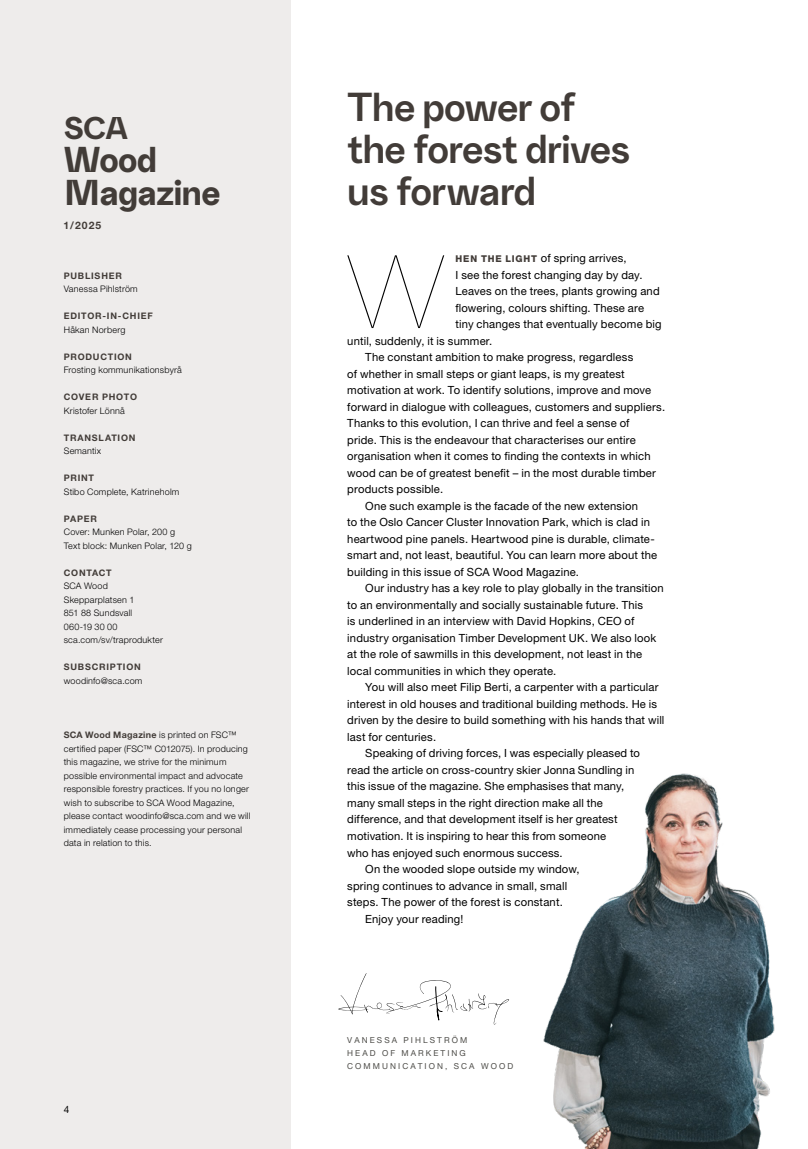
<style>
.page{position:relative;width:808px;height:1149px;background:#fff}
.page>*{position:absolute;margin:0;border:0;box-sizing:border-box;transform-origin:0 0}
.Bröd__anfang_sans_serif{font:102px "Helvetica Now Display Hair";color:#000}
.Rubrik_-_27_28_-_SCA_Sans_-_Bold{font:700 40.5px/42px "SCA Sans";letter-spacing:-.015em;color:#423c38}
.t1{font:900 36px "SCA Sans";letter-spacing:-.015em;color:#423c38}
.t2{font:900 31.5px "SCA Sans";color:#423c38}
.Bröd__indrag{font:11.25px/16.5px "Helvetica Neue LT Pro";letter-spacing:.015em;color:#000}
.Bröd__anfang_sans_serif-2{font:11.25px "Helvetica Neue LT Pro";letter-spacing:.015em;color:#000}
.t3{font:700 10.35px "Helvetica Neue LT Pro";color:#423c38}
.t4{font:10.05px "Helvetica Neue LT Pro";color:#000}
.t5{font:300 9px/13.5px "Helvetica Neue LT Pro";letter-spacing:.025em;color:#000}
.t6{font:700 9px/13.5px "Helvetica Neue LT Pro";letter-spacing:.09em;color:#423c38}
.Byline{font:8.25px/12.8px "Helvetica Neue LT Pro";letter-spacing:.25em;color:#4e4d49}
.s1{font-weight:700;color:#423c38}
.s2{font-weight:300;color:#000}
.s3{font-weight:800;font-size:9.3px;color:#423c38}
</style>
<div class="page">
<div style="left:0;top:0;width:291px;height:1148px;background:#eeeceb"></div>
<img style="left:543px;top:773px;width:232px;height:375px">
<svg style="left:338px;top:973px;width:171px;height:52px"></svg>
<p class="t2" style="left:64px;top:104px;width:66px">SCA</p>
<p class="t1" style="left:63px;top:132px;width:95px">Wood</p>
<p class="t1" style="left:64px;top:165px;width:157px">Magazine</p>
<p class="t3" style="left:63px;top:218px;width:39px">1/2025</p>
<p class="t5" style="left:64px;top:268px;width:75px"><span class="s1">PUBLISHER<br></span>Vanessa Pihlström</p>
<p class="t6" style="left:64px;top:309px;width:91px">EDITOR-IN-CHIEF<br><span class="s2">Håkan Norberg</span></p>
<p class="t5" style="left:64px;top:349px;width:120px"><span class="s1">PRODUCTION<br></span>Frosting kommunikationsbyrå</p>
<p class="t5" style="left:64px;top:390px;width:75px"><span class="s1">COVER PHOTO<br></span>Kristofer Lönnå</p>
<p class="t6" style="left:64px;top:430px;width:73px">TRANSLATION<br><span class="s2">Semantix</span></p>
<p class="t5" style="left:64px;top:471px;width:117px"><span class="s1">PRINT<br></span>Stibo Complete, Katrineholm</p>
<p class="t5" style="left:64px;top:511px;width:113px"><span class="s1">PAPER<br></span>Cover: Munken Polar, 200 g</p>
<p class="t5" style="left:64px;top:538px;width:129px">Text block: Munken Polar, 120 g</p>
<p class="t5" style="left:64px;top:565px;width:72px"><span class="s1">CONTACT<br></span>SCA Wood<br>Skepparplatsen 1<br>851 88 Sundsvall</p>
<p class="t5" style="left:64px;top:619px;width:55px">060-19 30 00</p>
<p class="t5" style="left:64px;top:633px;width:101px">sca.com/sv/traprodukter</p>
<p class="t5" style="left:64px;top:660px;width:80px"><span class="s1">SUBSCRIPTION </span>woodinfo@sca.com</p>
<p class="t5" style="left:64px;top:727px;width:188px"><span class="s1">SCA Wood Magazine</span> is printed on FSC™ certified paper (FSC™ C012075). In producing this magazine, we strive for the minimum possible environmental impact and advocate responsible forestry practices. If you no longer wish to subscribe to SCA Wood Magazine, please contact woodinfo@sca.com and we will immediately cease processing your personal data in relation to this.</p>
<p class="t4" style="left:64px;top:1103px;width:7px">4</p>
<p class="Rubrik_-_27_28_-_SCA_Sans_-_Bold" style="left:347px;top:82px;width:284px">The power of the forest drives us forward</p>
<p class="Bröd__anfang_sans_serif" style="left:346px;top:222px;width:101px">W</p>
<p class="Bröd__anfang_sans_serif-2" style="left:455px;top:251px;width:173px"><span class="s3">HEN THE LIGHT</span> of spring arrives,</p>
<p class="Bröd__anfang_sans_serif-2" style="left:455px;top:268px;width:189px">I see the forest changing day by day.</p>
<p class="Bröd__anfang_sans_serif-2" style="left:455px;top:284px;width:206px">Leaves on the trees, plants growing and</p>
<p class="Bröd__anfang_sans_serif-2" style="left:455px;top:301px;width:190px">flowering, colours shifting. These are</p>
<p class="Bröd__anfang_sans_serif-2" style="left:455px;top:317px;width:208px">tiny changes that eventually become big</p>
<p class="Bröd__anfang_sans_serif-2" style="left:347px;top:334px;width:146px">until, suddenly, it is summer.</p>
<p class="Bröd__indrag" style="left:347px;top:348px;width:319px;text-indent:18px">The constant ambition to make progress, regardless<br>of whether in small steps or giant leaps, is my greatest motivation at work. To identify solutions, improve and move forward in dialogue with colleagues, customers and suppliers.<br>Thanks to this evolution, I can thrive and feel a sense of<br>pride. This is the endeavour that characterises our entire organisation when it comes to finding the contexts in which wood can be of greatest benefit – in the most durable timber products possible.</p>
<p class="Bröd__indrag" style="left:347px;top:497px;width:311px;text-indent:18px">One such example is the facade of the new extension<br>to the Oslo Cancer Cluster Innovation Park, which is clad in heartwood pine panels. Heartwood pine is durable, climate&shy;smart and, not least, beautiful. You can learn more about the building in this issue of SCA Wood Magazine.</p>
<p class="Bröd__indrag" style="left:347px;top:579px;width:318px;text-indent:18px">Our industry has a key role to play globally in the transition to an environmentally and socially sustainable future. This<br>is underlined in an interview with David Hopkins, CEO of industry organisation Timber Development UK. We also look at the role of sawmills in this development, not least in the local communities in which they operate.</p>
<p class="Bröd__indrag" style="left:347px;top:678px;width:319px;text-indent:18px">You will also meet Filip Berti, a carpenter with a particular interest in old houses and traditional building methods. He is driven by the desire to build something with his hands that will last for centuries.</p>
<p class="Bröd__indrag" style="left:347px;top:744px;width:294px;text-indent:18px">Speaking of driving forces, I was especially pleased to read the article on cross-country skier Jonna Sundling in this issue of the magazine. She emphasises that many, many small steps in the right direction make all the difference, and that development itself is her greatest motivation. It is inspiring to hear this from someone<br>who has enjoyed such enormous success.</p>
<p class="Bröd__indrag" style="left:347px;top:860px;width:234px;text-indent:18px">On the wooded slope outside my window, spring continues to advance in small, small steps. The power of the forest is constant.</p>
<p class="Bröd__indrag" style="left:365px;top:909px;width:100px">Enjoy your reading!</p>
<p class="Byline" style="left:347px;top:1033px;width:121px">VANESSA PIHLSTRÖM</p>
<p class="Byline" style="left:347px;top:1046px;width:167px">HEAD OF MARKETING<br>COMMUNICATION, SCA WOOD</p>
</div>
